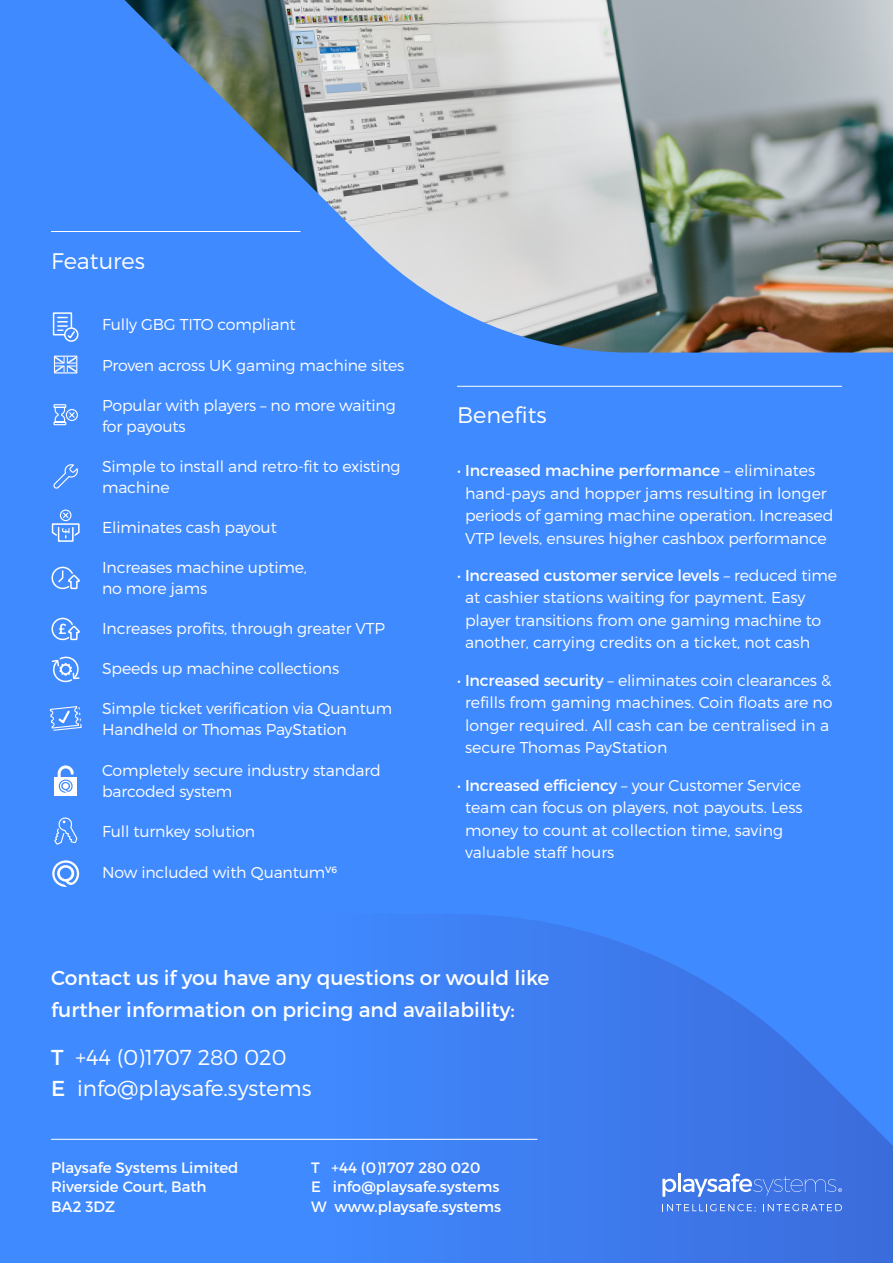
<style>
.page{position:relative;width:893px;height:1263px;background:#408aff}
.page>*{position:absolute;margin:0;border:0;box-sizing:border-box;transform-origin:0 0}
.t1{font:300 22.5px "Montserrat";color:#fff}
.t2{font:300 21.6px/31.5px "Montserrat";color:#fff}
.t3{font:20.25px/31.5px "Montserrat";color:#fff}
.t4{font:300 15.75px/22.5px "Montserrat";letter-spacing:-.01em;color:#fff}
.t5{font:15px/19.5px "Montserrat";color:#fff}
.s1{font-weight:400}
</style>
<div class="page">
<img style="left:125px;top:0;width:768px;height:353px">
<svg style="left:51px;top:915px;width:842px;height:348px"></svg>
<svg style="left:662px;top:1179px;width:14px;height:18px"></svg>
<hr style="left:678px;top:1173px;width:3px;height:19px;background:#fff">
<svg style="left:683px;top:1173px;width:159px;height:24px;background:#5c89e7"></svg>
<svg style="left:662px;top:1204px;width:94px;height:7px"></svg>
<svg style="left:763px;top:1204px;width:79px;height:7px"></svg>
<hr style="left:51px;top:1139px;width:486px;height:1px;background:#fff">
<hr style="left:51px;top:231px;width:249px;height:1px;background:#fff">
<hr style="left:457px;top:386px;width:385px;height:1px;background:#fff">
<svg style="left:52px;top:860px;width:27px;height:27px"></svg>
<div style="left:54px;top:777px;width:23px;height:18px;background:#fff"></div>
<svg style="left:57px;top:765px;width:17px;height:28px"></svg>
<svg style="left:49px;top:706px;width:33px;height:25px"></svg>
<div style="left:53px;top:312px;width:19px;height:23px;border:2px solid #fff"></div>
<div style="left:64px;top:327px;width:15px;height:15px;border:2px solid #fff;border-radius:50%"></div>
<svg style="left:58px;top:317px;width:18px;height:23px"></svg>
<div style="left:66px;top:409px;width:12px;height:12px;border:1px solid #fff;border-radius:50%"></div>
<svg style="left:53px;top:404px;width:23px;height:22px"></svg>
<svg style="left:53px;top:464px;width:25px;height:25px"></svg>
<svg style="left:51px;top:566px;width:29px;height:24px"></svg>
<svg style="left:51px;top:656px;width:29px;height:27px"></svg>
<div style="left:60px;top:664px;width:11px;height:11px;border:2px solid #fff;border-radius:50%"></div>
<div style="left:58px;top:527px;width:16px;height:15px;border:2px solid #fff"></div>
<div style="left:60px;top:509px;width:11px;height:12px;border:1px solid #fff;border-radius:50%"></div>
<svg style="left:51px;top:512px;width:29px;height:26px"></svg>
<svg style="left:56px;top:358px;width:19px;height:13px"></svg>
<div style="left:54px;top:356px;width:23px;height:17px;border:1px solid #fff"></div>
<svg style="left:54px;top:817px;width:24px;height:28px"></svg>
<svg style="left:51px;top:617px;width:29px;height:24px"></svg>
<h1 class="t1" style="left:51px;top:247px;width:96px">Features</h1>
<p class="t4" style="left:102px;top:313px;width:195px">Fully GBG TITO compliant</p>
<p class="t4" style="left:102px;top:353px;width:304px">Proven across UK gaming machine sites</p>
<p class="t4" style="left:102px;top:394px;width:295px;line-height:21px">Popular with players – no more waiting for payouts</p>
<p class="t4" style="left:102px;top:455px;width:300px;line-height:21px">Simple to install and retro-fit to existing machine</p>
<p class="t4" style="left:102px;top:516px;width:176px">Eliminates cash payout</p>
<p class="t4" style="left:102px;top:557px;width:206px;line-height:21px">Increases machine uptime, no more jams</p>
<p class="t4" style="left:102px;top:617px;width:284px">Increases profits, through greater VTP</p>
<p class="t4" style="left:102px;top:657px;width:239px">Speeds up machine collections</p>
<p class="t4" style="left:102px;top:698px;width:292px;line-height:21px">Simple ticket verification via Quantum<br>Handheld or Thomas PayStation</p>
<p class="t4" style="left:102px;top:759px;width:280px;line-height:21px">Completely secure industry standard barcoded system</p>
<p class="t4" style="left:102px;top:820px;width:155px">Full turnkey solution</p>
<p class="t4" style="left:102px;top:861px;width:236px">Now included with Quantum<sup>V6</sup></p>
<h1 class="t1" style="left:457px;top:401px;width:91px">Benefits</h1>
<p class="t4" style="left:465px;top:459px;width:370px;text-indent:-8px">• <span class="s1">Increased machine performance</span> – eliminates hand-pays and hopper jams resulting in longer periods of gaming machine operation. Increased VTP levels, ensures higher cashbox performance</p>
<p class="t4" style="left:465px;top:564px;width:374px;text-indent:-8px">• <span class="s1">Increased customer service levels</span> – reduced time at cashier stations waiting for payment. Easy player transitions from one gaming machine to another, carrying credits on a ticket, not cash</p>
<p class="t4" style="left:465px;top:669px;width:369px;text-indent:-8px">• <span class="s1">Increased security</span> – eliminates coin clearances &amp; refills from gaming machines. Coin floats are no longer required. All cash can be centralised in a secure Thomas PayStation</p>
<p class="t4" style="left:465px;top:774px;width:339px;text-indent:-8px">• <span class="s1">Increased efficiency</span> – your Customer Service team can focus on players, not payouts. Less money to count at collection time, saving valuable staff hours</p>
<p class="t3" style="left:51px;top:962px;width:500px">Contact us if you have any questions or would like further information on pricing and availability:</p>
<h2 class="t2" style="left:51px;top:1041px;width:262px"><span class="s1">T</span> +44 (0)1707 280 020<br><span class="s1">E</span> info@playsafe.systems</h2>
<p class="t5" style="left:51px;top:1158px;width:189px">Playsafe Systems Limited<br>Riverside Court, Bath<br>BA2 3DZ</p>
<p class="t5" style="left:311px;top:1158px;width:191px">T +44 (0)1707 280 020<br>E info@playsafe.systems<br>W www.playsafe.systems</p>
</div>
